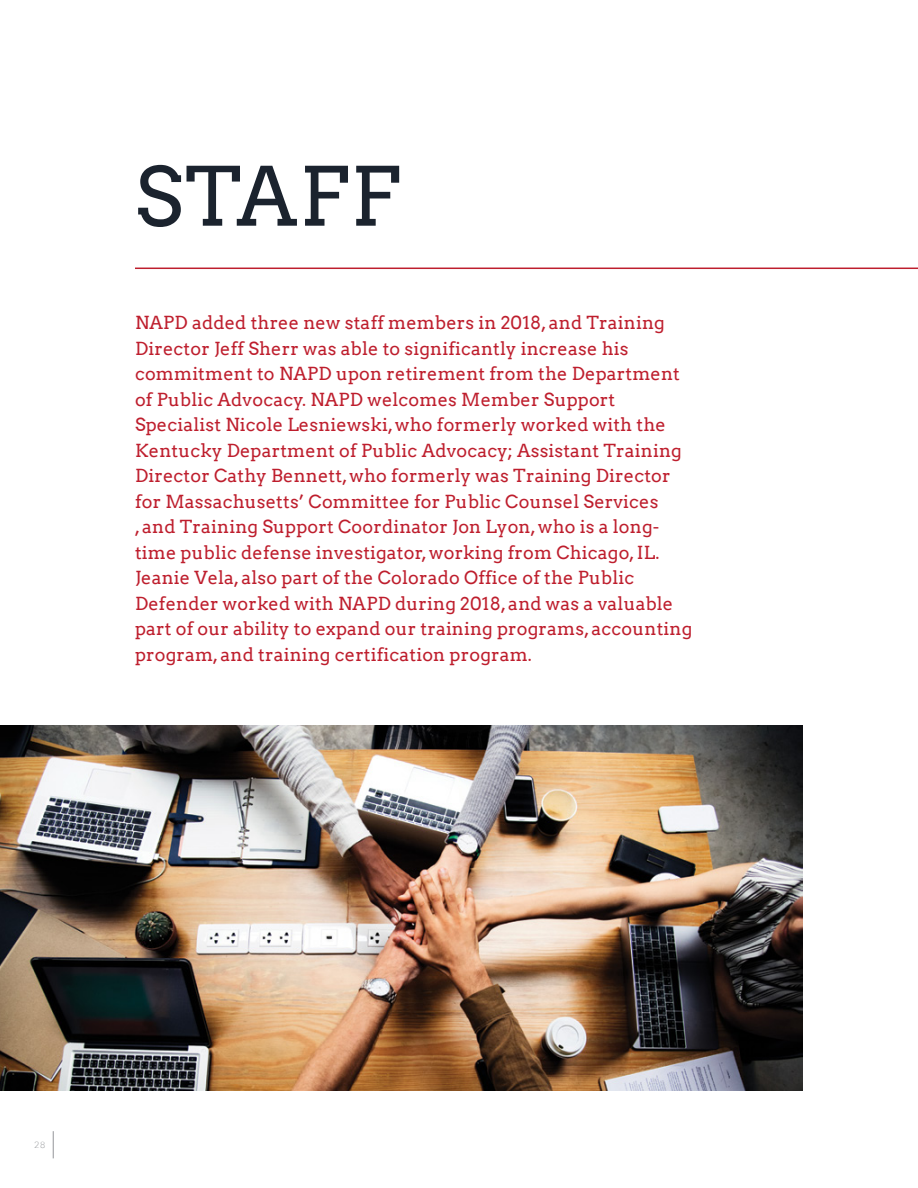
<style>
.page{position:relative;width:918px;height:1188px;background:#fff}
.page>*{position:absolute;margin:0;border:0;box-sizing:border-box;transform-origin:0 0}
.t1{font:81px "Arvo";letter-spacing:.025em;color:#1b232e}
.t2{font:18px/25.5px "Arvo";letter-spacing:.01em;color:#be1e2d}
.t3{font:300 9px "Lato";color:#939598}
</style>
<div class="page">
<svg style="left:53px;top:1131px;width:1px;height:27px"></svg>
<hr style="left:135px;top:268px;width:783px;height:1px;background:#be1e2d">
<img style="left:0;top:726px;width:803px;height:365px">
<h1 class="t1" style="left:135px;top:148px;width:266px">STAFF</h1>
<p class="t2" style="left:135px;top:310px;width:559px">NAPD added three new staff members in 2018, and Training Director Jeff Sherr was able to significantly increase his commitment to NAPD upon retirement from the Department of Public Advocacy. NAPD welcomes Member Support Specialist Nicole Lesniewski, who formerly worked with the Kentucky Department of Public Advocacy; Assistant Training Director Cathy Bennett, who formerly was Training Director for Massachusetts’ Committee for Public Counsel Services<br>, and Training Support Coordinator Jon Lyon, who is a long&shy;time public defense investigator, working from Chicago, IL.<br>Jeanie Vela, also part of the Colorado Office of the Public Defender worked with NAPD during 2018, and was a valuable part of our ability to expand our training programs, accounting program, and training certification program.</p>
<p class="t3" style="left:34px;top:1140px;width:13px">28</p>
</div>
